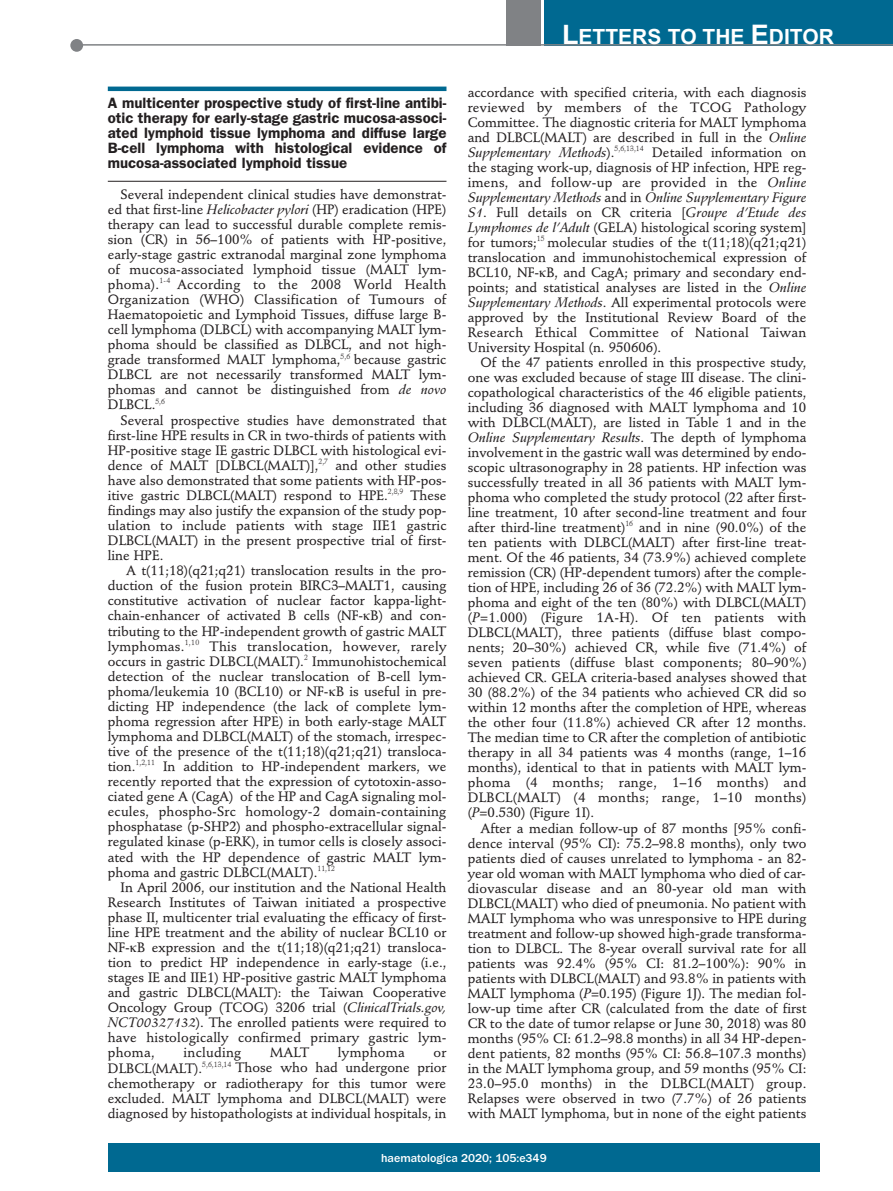
<style>
.page{position:relative;width:893px;height:1191px;background:#fff}
.page>*{position:absolute;margin:0;border:0;box-sizing:border-box;transform-origin:0 0}
.t1{font:700 21px "Arial";color:#fff}
.t2{font:600 15px/15px "Franklin Gothic";color:#231f20;text-align:justify}
.t3{font:500 13.5px/15px "Stempel Schneidler";color:#231f20;text-align:justify}
.t4{font:italic 13.5px "Stempel Schneidler Med";color:#231f20}
.t5{font:500 13.5px "Stempel Schneidler";letter-spacing:.02em;color:#231f20}
.t6{font:500 12px "Franklin Gothic";color:#fff}
.s1{font-size:27px}
.s2{font-family:"Stempel Schneidler Med";font-weight:400;font-style:italic}
.s3{font-family:"Stempel Schneidler";font-weight:500;font-style:normal}
</style>
<div class="page">
<hr style="left:108px;top:87px;width:338px;height:4px;background:#006991">
<hr style="left:108px;top:181px;width:338px;height:1px;background:#231f20">
<div style="left:107px;top:1143px;width:713px;height:28px;background:#006991"></div>
<div style="left:544px;top:0;width:349px;height:45px;background:#006991"></div>
<div style="left:506px;top:0;width:34px;height:45px;background:#808285"></div>
<div style="left:70px;top:39px;width:13px;height:13px;background:#808285;border-radius:50%"></div>
<hr style="left:78px;top:44px;width:815px;height:2px;background:#808285">
<h1 class="t1" style="left:562px;top:25px;width:273px"><span class="s1">L</span>ETTERS TO THE <span class="s1">E</span>DITOR</h1>
<p class="t3" style="left:468px;top:86px;width:340px">accordance with specified criteria, with each diagnosis reviewed by members of the TCOG Pathology Committee. The diagnostic criteria for MALT lymphoma and DLBCL(MALT) are described in full in the <span class="s2">Online Supplementary Methods</span>).<sup>5,6,13,14</sup> Detailed information on the staging work-up, diagnosis of HP infection, HPE reg&shy;imens, and follow-up are provided in the <span class="s2">Online</span></p>
<p class="t4" style="left:468px;top:192px;width:340px">Supplementary Methods <span class="s3">and in</span> Online Supplementary Figure</p>
<p class="t3" style="left:468px;top:206px;width:340px"><span class="s2">S1</span>. Full details on CR criteria [<span class="s2">Groupe d’Etude des Lymphomes de l’Adult</span> (GELA) histological scoring system] for tumors;<sup>15</sup> molecular studies of the t(11;18)(q21;q21) translocation and immunohistochemical expression of BCL10, NF- B, and CagA; primary and secondary end&shy;points; and statistical analyses are listed in the <span class="s2">Online Supplementary Methods</span>. All experimental protocols were approved by the Institutional Review Board of the Research Ethical Committee of National Taiwan University Hospital (n. 950606).</p>
<p class="t3" style="left:468px;top:356px;width:340px;text-indent:13px">Of the 47 patients enrolled in this prospective study, one was excluded because of stage III disease. The clini&shy;copathological characteristics of the 46 eligible patients, including 36 diagnosed with MALT lymphoma and 10 with DLBCL(MALT), are listed in Table 1 and in the</p>
<p class="t4" style="left:468px;top:432px;width:340px">Online Supplementary Results<span class="s3">. The depth of lymphoma</span></p>
<p class="t3" style="left:468px;top:446px;width:340px">involvement in the gastric wall was determined by endo&shy;scopic ultrasonography in 28 patients. HP infection was successfully treated in all 36 patients with MALT lym&shy;phoma who completed the study protocol (22 after first&shy;line treatment, 10 after second-line treatment and four after third-line treatment)<sup>16</sup> and in nine (90.0%) of the ten patients with DLBCL(MALT) after first-line treat&shy;ment. Of the 46 patients, 34 (73.9%) achieved complete remission (CR) (HP-dependent tumors) after the comple&shy;tion of HPE, including 26 of 36 (72.2%) with MALT lym&shy;phoma and eight of the ten (80%) with DLBCL(MALT) (<span class="s2">P</span>=1.000) (Figure 1A-H). Of ten patients with DLBCL(MALT), three patients (diffuse blast compo&shy;nents; 20–30%) achieved CR, while five (71.4%) of seven patients (diffuse blast components; 80–90%) achieved CR. GELA criteria-based analyses showed that 30 (88.2%) of the 34 patients who achieved CR did so within 12 months after the completion of HPE, whereas the other four (11.8%) achieved CR after 12 months.<br>The median time to CR after the completion of antibiotic therapy in all 34 patients was 4 months (range, 1–16 months), identical to that in patients with MALT lym&shy;phoma (4 months; range, 1–16 months) and DLBCL(MALT) (4 months; range, 1–10 months) (<span class="s2">P</span>=0.530) (Figure 1I).</p>
<p class="t3" style="left:468px;top:821px;width:340px;text-indent:13px">After a median follow-up of 87 months [95% confi&shy;dence interval (95% CI): 75.2–98.8 months), only two patients died of causes unrelated to lymphoma - an 82- year old woman with MALT lymphoma who died of car&shy;diovascular disease and an 80-year old man with DLBCL(MALT) who died of pneumonia. No patient with MALT lymphoma who was unresponsive to HPE during treatment and follow-up showed high-grade transforma&shy;tion to DLBCL. The 8-year overall survival rate for all patients was 92.4% (95% CI: 81.2–100%): 90% in patients with DLBCL(MALT) and 93.8% in patients with MALT lymphoma (<span class="s2">P</span>=0.195) (Figure 1J). The median fol&shy;low-up time after CR (calculated from the date of first CR to the date of tumor relapse or June 30, 2018) was 80 months (95% CI: 61.2–98.8 months) in all 34 HP-depen&shy;dent patients, 82 months (95% CI: 56.8–107.3 months) in the MALT lymphoma group, and 59 months (95% CI:<br>23.0–95.0 months) in the DLBCL(MALT) group.<br>Relapses were observed in two (7.7%) of 26 patients with MALT lymphoma, but in none of the eight patients</p>
<p class="t6" style="left:381px;top:1150px;width:167px">haematologica 2020; 105:e349</p>
<p class="t2" style="left:108px;top:97px;width:340px">A multicenter prospective study of first-line antibi&shy;otic therapy for early-stage gastric mucosa-associ&shy;ated lymphoid tissue lymphoma and diffuse large B-cell lymphoma with histological evidence of mucosa-associated lymphoid tissue</p>
<p class="t3" style="left:108px;top:188px;width:340px;text-indent:13px">Several independent clinical studies have demonstrat&shy;ed that first-line <span class="s2">Helicobacter pylori</span> (HP) eradication (HPE) therapy can lead to successful durable complete remis&shy;sion (CR) in 56–100% of patients with HP-positive, early-stage gastric extranodal marginal zone lymphoma of mucosa-associated lymphoid tissue (MALT lym&shy;phoma).<sup>1-4</sup> According to the 2008 World Health Organization (WHO) Classification of Tumours of Haematopoietic and Lymphoid Tissues, diffuse large B&shy;cell lymphoma (DLBCL) with accompanying MALT lym&shy;phoma should be classified as DLBCL, and not high&shy;grade transformed MALT lymphoma,<sup>5,6</sup> because gastric DLBCL are not necessarily transformed MALT lym&shy;phomas and cannot be distinguished from <span class="s2">de novo </span>DLBCL.<sup>5,6</sup></p>
<p class="t3" style="left:108px;top:414px;width:340px;text-indent:13px">Several prospective studies have demonstrated that first-line HPE results in CR in two-thirds of patients with HP-positive stage IE gastric DLBCL with histological evi&shy;dence of MALT [DLBCL(MALT)],<sup>2,7</sup> and other studies have also demonstrated that some patients with HP-pos&shy;itive gastric DLBCL(MALT) respond to HPE.<sup>2,8,9</sup> These findings may also justify the expansion of the study pop&shy;ulation to include patients with stage IIE1 gastric DLBCL(MALT) in the present prospective trial of first&shy;line HPE.</p>
<p class="t3" style="left:108px;top:564px;width:340px;text-indent:18px">A t(11;18)(q21;q21) translocation results in the pro&shy;duction of the fusion protein BIRC3–MALT1, causing constitutive activation of nuclear factor kappa-light&shy;chain-enhancer of activated B cells (NF- B) and con&shy;tributing to the HP-independent growth of gastric MALT lymphomas.<sup>1,10</sup> This translocation, however, rarely occurs in gastric DLBCL(MALT).<sup>2</sup> Immunohistochemical detection of the nuclear translocation of B-cell lym&shy;phoma/leukemia 10 (BCL10) or NF- B is useful in pre&shy;dicting HP independence (the lack of complete lym&shy;phoma regression after HPE) in both early-stage MALT lymphoma and DLBCL(MALT) of the stomach, irrespec&shy;tive of the presence of the t(11;18)(q21;q21) transloca&shy;tion.<sup>1,2,11</sup> In addition to HP-independent markers, we recently reported that the expression of cytotoxin-asso&shy;ciated gene A (CagA) of the HP and CagA signaling mol&shy;ecules, phospho-Src homology-2 domain-containing phosphatase (p-SHP2) and phospho-extracellular signal&shy;regulated kinase (p-ERK), in tumor cells is closely associ&shy;ated with the HP dependence of gastric MALT lym&shy;phoma and gastric DLBCL(MALT).<sup>11,12</sup></p>
<p class="t3" style="left:108px;top:881px;width:340px;text-indent:13px">In April 2006, our institution and the National Health Research Institutes of Taiwan initiated a prospective phase II, multicenter trial evaluating the efficacy of first&shy;line HPE treatment and the ability of nuclear BCL10 or NF- B expression and the t(11;18)(q21;q21) transloca&shy;tion to predict HP independence in early-stage (i.e., stages IE and IIE1) HP-positive gastric MALT lymphoma and gastric DLBCL(MALT): the Taiwan Cooperative Oncology Group (TCOG) 3206 trial (<span class="s2">ClinicalTrials.gov, NCT00327132</span>). The enrolled patients were required to have histologically confirmed primary gastric lym&shy;phoma,</p>
<p class="t5" style="left:184px;top:1047px;width:59px">including</p>
<p class="t3" style="left:270px;top:1046px;width:41px">MALT</p>
<p class="t5" style="left:338px;top:1047px;width:68px">lymphoma</p>
<p class="t3" style="left:108px;top:1046px;width:340px;text-indent:326px">or DLBCL(MALT).<sup>5,6,13,14</sup> Those who had undergone prior chemotherapy or radiotherapy for this tumor were excluded. MALT lymphoma and DLBCL(MALT) were diagnosed by histopathologists at individual hospitals, in</p>
</div>
